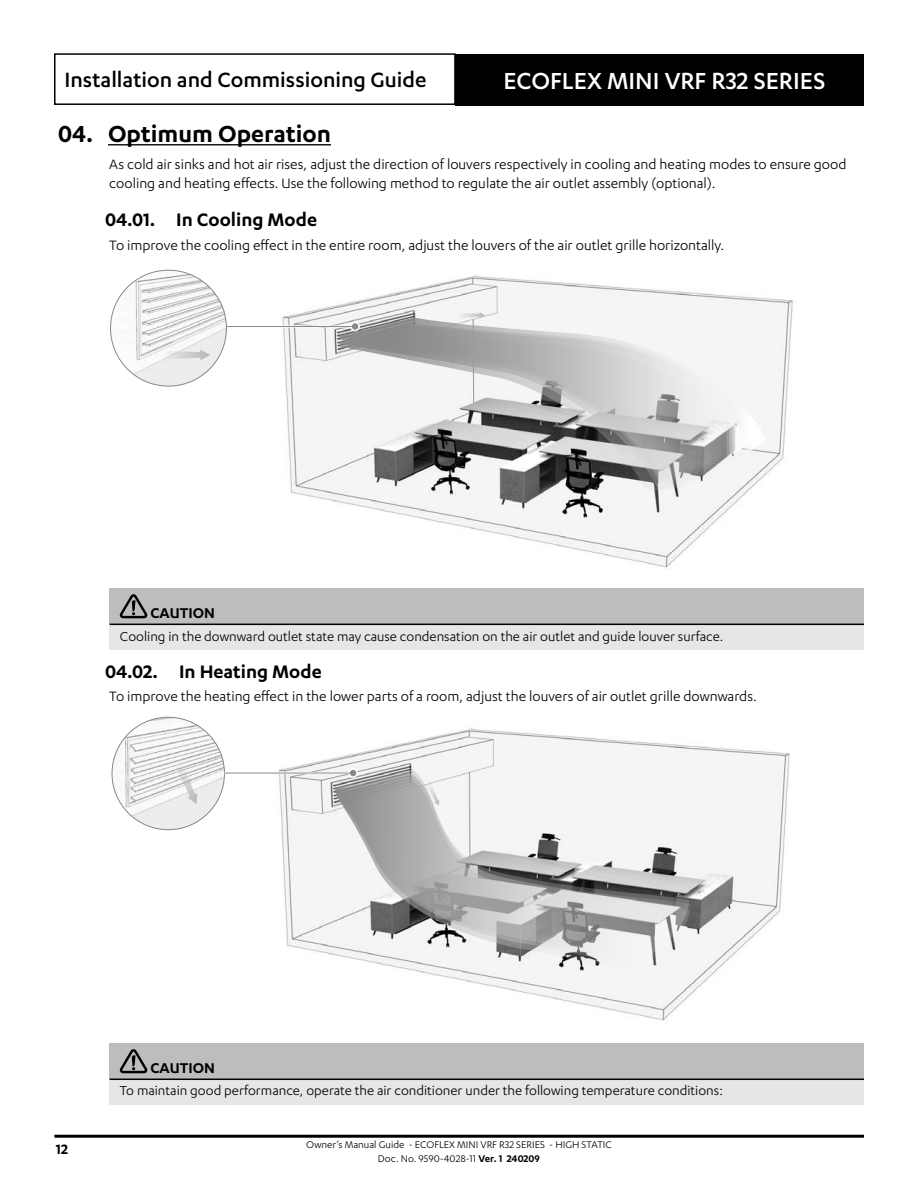
<style>
.page{position:relative;width:918px;height:1188px;background:#fff}
.page>*{position:absolute;margin:0;border:0;box-sizing:border-box;transform-origin:0 0}
.t1{font:500 27px "Karbon";color:#fff}
.t2{font:600 27px "Karbon";color:#000}
.t3{font:500 24px "Karbon";color:#000}
.t4{font:600 21px "Karbon";color:#000}
.NOTES_Title{font:600 16.5px "Karbon";color:#000}
.Paragraph_01__Sec{font:15.75px/18.9px "Karbon";color:#000}
.t5{font:600 15.75px "Karbon";color:#000}
.NOTES_Content{font:15px "Karbon";color:#000}
.t6{font:11.25px/13.5px "Karbon";color:#000;text-align:center}
.s1{font-weight:600}
</style>
<div class="page">
<div style="left:54px;top:53px;width:402px;height:52px;border:2px solid #000"></div>
<div style="left:456px;top:54px;width:408px;height:52px;background:#000"></div>
<hr style="left:54px;top:1135px;width:810px;height:3px;background:#000">
<hr style="left:108px;top:144px;width:223px;height:1px;background:#000">
<img style="left:282px;top:275px;width:511px;height:294px">
<svg style="left:338px;top:498px;width:415px;height:8px"></svg>
<svg style="left:337px;top:318px;width:428px;height:6px"></svg>
<svg style="left:337px;top:324px;width:428px;height:174px"></svg>
<svg style="left:336px;top:325px;width:77px;height:14px"></svg>
<hr style="left:226px;top:325px;width:129px;height:3px;background:#fff">
<svg style="left:350px;top:322px;width:10px;height:9px"></svg>
<hr style="left:226px;top:326px;width:129px;height:1px;background:#888">
<div style="left:352px;top:323px;width:6px;height:7px;background:#888;border-radius:50%"></div>
<svg style="left:458px;top:312px;width:27px;height:6px"></svg>
<svg style="left:110px;top:269px;width:117px;height:118px"></svg>
<div style="left:110px;top:588px;width:754px;height:36px;background:#bdbdbd"></div>
<div style="left:110px;top:624px;width:754px;height:26px;background:#e6e6e6"></div>
<hr style="left:110px;top:624px;width:754px;height:1px;background:#000">
<svg style="left:119px;top:594px;width:29px;height:25px"></svg>
<img style="left:278px;top:728px;width:512px;height:293px">
<svg style="left:336px;top:967px;width:355px;height:6px"></svg>
<svg style="left:335px;top:773px;width:356px;height:194px"></svg>
<svg style="left:334px;top:770px;width:356px;height:193px"></svg>
<svg style="left:111px;top:716px;width:114px;height:115px"></svg>
<svg style="left:427px;top:782px;width:12px;height:24px"></svg>
<hr style="left:224px;top:772px;width:129px;height:2px;background:#fff">
<svg style="left:348px;top:768px;width:10px;height:10px"></svg>
<hr style="left:224px;top:773px;width:129px;height:1px;background:#888">
<svg style="left:350px;top:770px;width:6px;height:6px"></svg>
<div style="left:110px;top:1043px;width:754px;height:36px;background:#bdbdbd"></div>
<div style="left:110px;top:1079px;width:754px;height:26px;background:#e6e6e6"></div>
<hr style="left:110px;top:1079px;width:754px;height:1px;background:#000">
<svg style="left:119px;top:1049px;width:29px;height:25px"></svg>
<h2 class="t3" style="left:64px;top:67px;width:364px">Installation and Commissioning Guide</h2>
<h1 class="t1" style="left:503px;top:66px;width:323px">ECOFLEX MINI VRF R32 SERIES</h1>
<p class="t2" style="left:58px;top:119px;width:274px">04. Optimum Operation</p>
<p class="Paragraph_01__Sec" style="left:109px;top:155px;width:739px">As cold air sinks and hot air rises, adjust the direction of louvers respectively in cooling and heating modes to ensure good cooling and heating effects. Use the following method to regulate the air outlet assembly (optional).</p>
<p class="t4" style="left:105px;top:208px;width:214px">04.01. In Cooling Mode</p>
<p class="Paragraph_01__Sec" style="left:109px;top:235px;width:617px">To improve the cooling effect in the entire room, adjust the louvers of the air outlet grille horizontally.</p>
<p class="NOTES_Title" style="left:150px;top:604px;width:66px">CAUTION</p>
<p class="NOTES_Content" style="left:120px;top:628px;width:605px">Cooling in the downward outlet state may cause condensation on the air outlet and guide louver surface.</p>
<p class="t4" style="left:105px;top:660px;width:218px">04.02. In Heating Mode</p>
<p class="Paragraph_01__Sec" style="left:109px;top:686px;width:649px">To improve the heating effect in the lower parts of a room, adjust the louvers of air outlet grille downwards.</p>
<p class="NOTES_Title" style="left:150px;top:1059px;width:66px">CAUTION</p>
<p class="NOTES_Content" style="left:120px;top:1083px;width:605px">To maintain good performance, operate the air conditioner under the following temperature conditions:</p>
<p class="t5" style="left:56px;top:1140px;width:14px">12</p>
<p class="t6" style="left:306px;top:1138px;width:307px">Owner’s Manual Guide - ECOFLEX MINI VRF R32 SERIES - HIGH STATIC<br>Doc. No. 9590-4028-11 <span class="s1">Ver. 1 240209</span></p>
</div>
